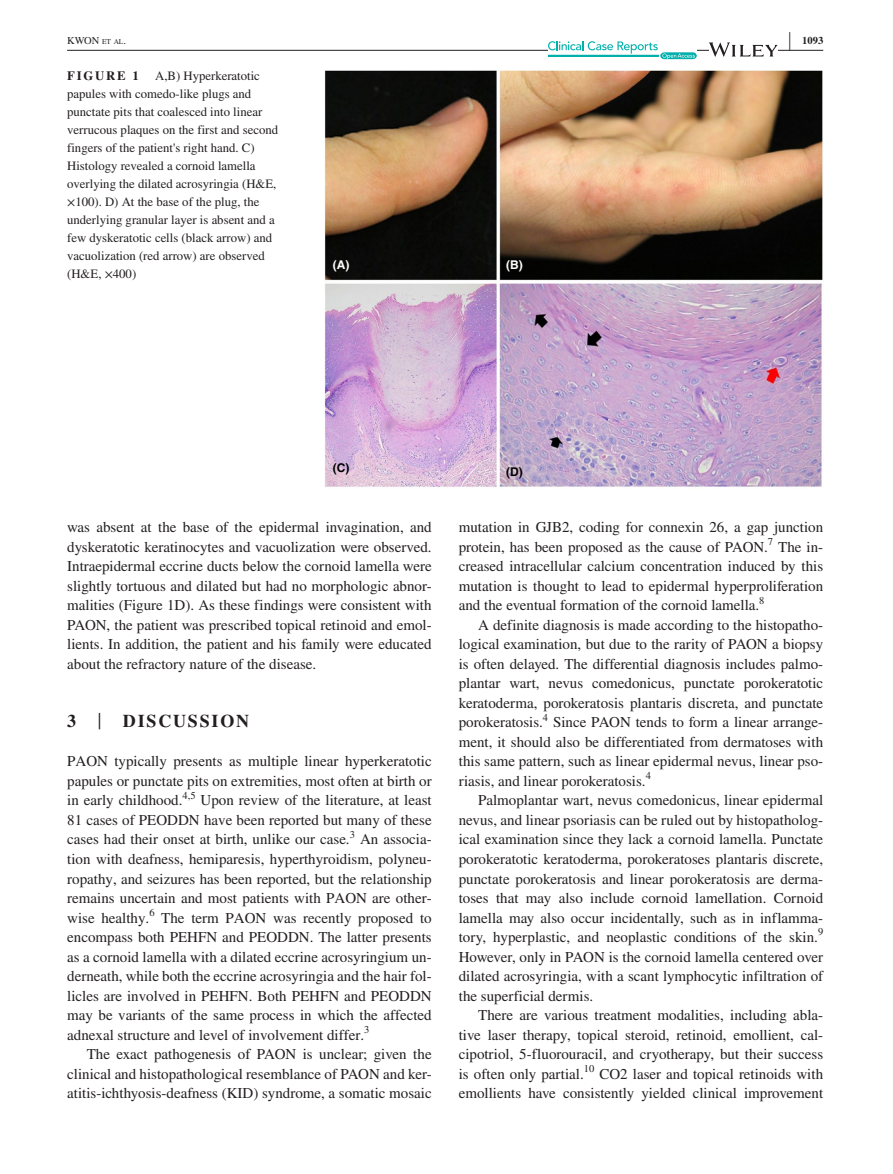
<style>
.page{position:relative;width:893px;height:1174px;background:#fff}
.page>*{position:absolute;margin:0;border:0;box-sizing:border-box;transform-origin:0 0}
.t1{font:700 25.95px "STIX";color:#231f20;scale:.36 1}
.t2{font:700 18px "STIX";letter-spacing:.1em;color:#231f20}
.t3{font:15px/19.5px "STIX";color:#231f20;text-align:justify}
.t4{font:12.75px/18px "STIX";color:#231f20}
.t5{font:700 12.75px "STIX";letter-spacing:.14em;color:#231f20}
.t6{font:700 12px "Helvetica";color:#fff}
.t7{font:700 12px "Helvetica";color:#000}
.t8{font:10.5px "STIX";color:#231f20}
.t9{font:10.5px "STIX";color:#231f20}
.t10{font:700 10.5px "STIX";color:#231f20}
.s1{font-size:7.35px}
.s2{font-weight:400;font-size:23.7px}
</style>
<div class="page">
<hr style="left:67px;top:50px;width:756px;height:1px;background:#231f20">
<svg style="left:548px;top:41px;width:149px;height:18px"></svg>
<svg style="left:709px;top:42px;width:69px;height:15px"></svg>
<img style="left:325px;top:70px;width:498px;height:417px">
<h1 class="t1" style="left:789px;top:26px;width:7px">|</h1>
<p class="t8" style="left:67px;top:33px;width:60px">KWON <span class="s1">et al</span>.</p>
<p class="t10" style="left:802px;top:34px;width:22px">1093</p>
<p class="t5" style="left:67px;top:68px;width:73px">FIGURE 1</p>
<p class="t4" style="left:67px;top:67px;width:213px;text-indent:88px">A,B) Hyperkeratotic papules with comedo-like plugs and punctate pits that coalesced into linear verrucous plaques on the first and second fingers of the patient's right hand. C)<br>Histology revealed a cornoid lamella overlying the dilated acrosyringia (H&amp;E, ×100). D) At the base of the plug, the underlying granular layer is absent and a few dyskeratotic cells (black arrow) and vacuolization (red arrow) are observed (H&amp;E, ×400)</p>
<p class="t6" style="left:333px;top:257px;width:18px">(A)</p>
<p class="t6" style="left:506px;top:257px;width:18px">(B)</p>
<p class="t7" style="left:333px;top:461px;width:18px">(C)</p>
<p class="t7" style="left:506px;top:464px;width:18px">(D)</p>
<p class="t3" style="left:67px;top:518px;width:366px">was absent at the base of the epidermal invagination, and dyskeratotic keratinocytes and vacuolization were observed.<br>Intraepidermal eccrine ducts below the cornoid lamella were slightly tortuous and dilated but had no morphologic abnor&shy;malities (Figure 1D). As these findings were consistent with PAON, the patient was prescribed topical retinoid and emol&shy;lients. In addition, the patient and his family were educated about the refractory nature of the disease.</p>
<p class="t2" style="left:67px;top:710px;width:184px">3 <span class="s2">|</span> DISCUSSION</p>
<p class="t3" style="left:67px;top:752px;width:366px">PAON typically presents as multiple linear hyperkeratotic papules or punctate pits on extremities, most often at birth or in early childhood.</p>
<p class="t9" style="left:183px;top:788px;width:15px">4,5</p>
<p class="t3" style="left:67px;top:791px;width:366px;text-indent:133px">Upon review of the literature, at least 81 cases of PEODDN have been reported but many of these cases had their onset at birth, unlike our case.</p>
<p class="t9" style="left:350px;top:827px;width:7px">3</p>
<p class="t3" style="left:67px;top:830px;width:366px;text-indent:293px">An associa&shy;tion with deafness, hemiparesis, hyperthyroidism, polyneu&shy;ropathy, and seizures has been reported, but the relationship remains uncertain and most patients with PAON are other&shy;wise healthy.</p>
<p class="t9" style="left:149px;top:905px;width:7px">6</p>
<p class="t3" style="left:67px;top:908px;width:366px;text-indent:94px">The term PAON was recently proposed to encompass both PEHFN and PEODDN. The latter presents as a cornoid lamella with a dilated eccrine acrosyringium un&shy;derneath, while both the eccrine acrosyringia and the hair fol&shy;licles are involved in PEHFN. Both PEHFN and PEODDN may be variants of the same process in which the affected adnexal structure and level of involvement differ.<sup>3</sup></p>
<p class="t3" style="left:67px;top:1045px;width:366px;text-indent:20px">The exact pathogenesis of PAON is unclear; given the clinical and histopathological resemblance of PAON and ker&shy;atitis-ichthyosis-deafness (KID) syndrome, a somatic mosaic</p>
<p class="t3" style="left:459px;top:518px;width:366px">mutation in GJB2, coding for connexin 26, a gap junction protein, has been proposed as the cause of PAON.<sup>7</sup> The in&shy;creased intracellular calcium concentration induced by this mutation is thought to lead to epidermal hyperproliferation and the eventual formation of the cornoid lamella.</p>
<p class="t9" style="left:759px;top:593px;width:7px">8</p>
<p class="t3" style="left:459px;top:616px;width:366px;text-indent:20px">A definite diagnosis is made according to the histopatho&shy;logical examination, but due to the rarity of PAON a biopsy is often delayed. The differential diagnosis includes palmo&shy;plantar wart, nevus comedonicus, punctate porokeratotic keratoderma, porokeratosis plantaris discreta, and punctate porokeratosis.</p>
<p class="t9" style="left:543px;top:710px;width:7px">4</p>
<p class="t3" style="left:459px;top:713px;width:366px;text-indent:94px">Since PAON tends to form a linear arrange&shy;ment, it should also be differentiated from dermatoses with this same pattern, such as linear epidermal nevus, linear pso&shy;riasis, and linear porokeratosis.</p>
<p class="t9" style="left:646px;top:768px;width:7px">4</p>
<p class="t3" style="left:459px;top:791px;width:366px;text-indent:20px">Palmoplantar wart, nevus comedonicus, linear epidermal nevus, and linear psoriasis can be ruled out by histopatholog&shy;ical examination since they lack a cornoid lamella. Punctate porokeratotic keratoderma, porokeratoses plantaris discrete, punctate porokeratosis and linear porokeratosis are derma&shy;toses that may also include cornoid lamellation. Cornoid lamella may also occur incidentally, such as in inflamma&shy;tory, hyperplastic, and neoplastic conditions of the skin.</p>
<p class="t9" style="left:818px;top:924px;width:7px">9</p>
<p class="t3" style="left:459px;top:947px;width:366px">However, only in PAON is the cornoid lamella centered over dilated acrosyringia, with a scant lymphocytic infiltration of the superficial dermis.</p>
<p class="t3" style="left:459px;top:1006px;width:366px;text-indent:20px">There are various treatment modalities, including abla&shy;tive laser therapy, topical steroid, retinoid, emollient, cal&shy;cipotriol, 5-fluorouracil, and cryotherapy, but their success is often only partial.<sup>10</sup> CO2 laser and topical retinoids with emollients have consistently yielded clinical improvement</p>
</div>
